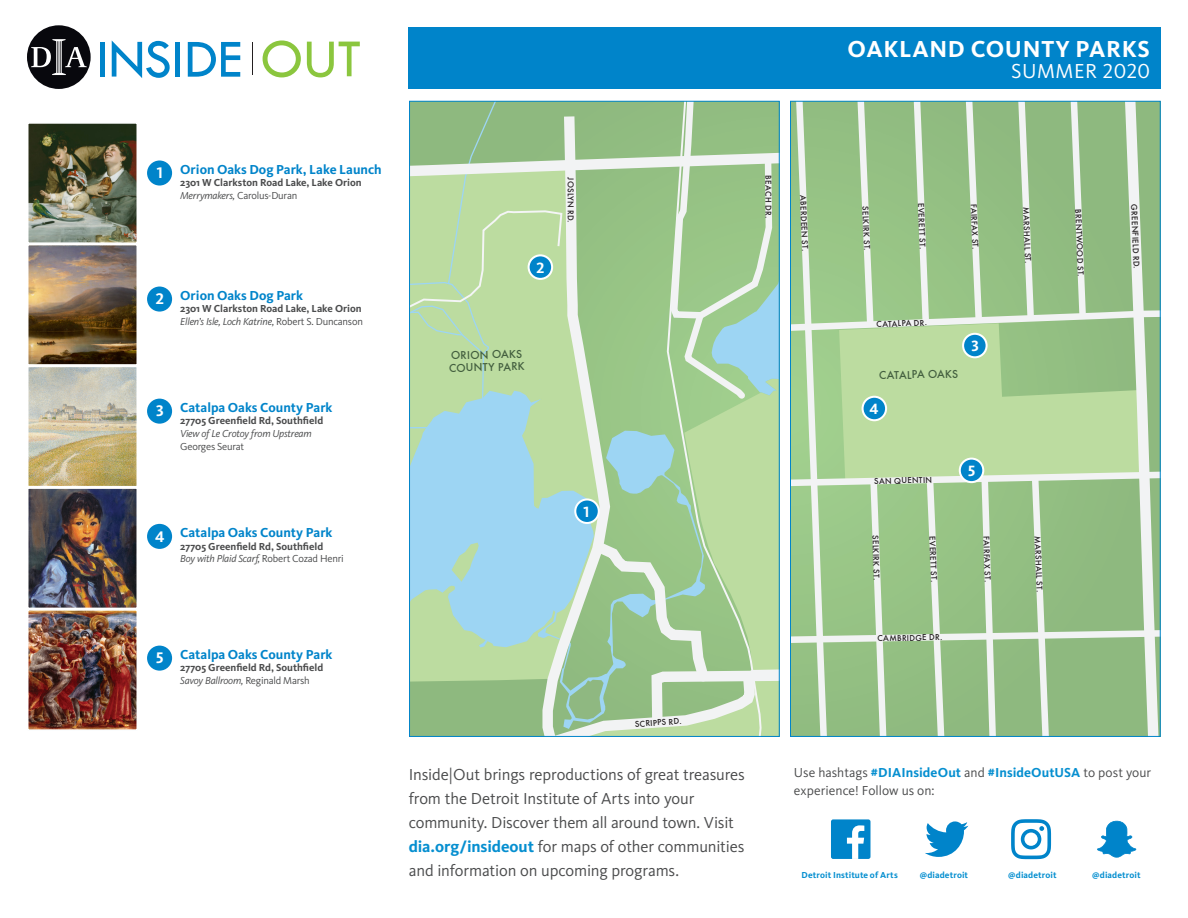
<style>
.page{position:relative;width:1188px;height:918px;background:#fff}
.page>*{position:absolute;margin:0;border:0;box-sizing:border-box;transform-origin:0 0}
.t1{font:700 24px "Kievit Pro";letter-spacing:.03em;color:#fff}
.t2{font:21px "Kievit Pro";letter-spacing:.025em;color:#fff}
.locations_and_text{font:16.5px/24px "Kievit Pro";letter-spacing:-.01em;color:#4b4c4d}
.locations_and_text-2{font:700 15.9px "Kievit Pro";color:#fff}
.t3{font:700 15.45px "Kievit Pro";color:#fff}
.locations_and_text-3{font:700 13.5px "Kievit Pro";color:#0084ca}
.locations_and_text-4{font:13.5px/18px "Kievit Pro";color:#4b4c4d}
.locations_and_text-5{font:700 10.5px/12.6px "Kievit Pro";color:#4b4c4d}
.t4{font:500 10.5px/12.5px "Futura";color:#435f3f}
.locations_and_text-6{font:700 9px "Kievit Pro";letter-spacing:.01em;color:#068fd0}
.t5{font:500 7.8px "Futura";letter-spacing:.03em;color:#231f20}
.s1{font-weight:400;font-style:italic}
.s2{font-weight:400}
.s3{font-weight:700;color:#068fd0}
</style>
<div class="page">
<svg style="left:410px;top:101px;width:369px;height:635px;background:#91be8b"></svg>
<div style="left:411px;top:648px;width:112px;height:34px;background:#bcdca0"></div>
<svg style="left:411px;top:411px;width:126px;height:237px;background:#a1d6e6"></svg>
<svg style="left:452px;top:543px;width:27px;height:39px"></svg>
<svg style="left:411px;top:427px;width:20px;height:1px"></svg>
<svg style="left:666px;top:411px;width:97px;height:20px;background:#b0d599"></svg>
<svg style="left:537px;top:411px;width:78px;height:20px;background:#bad9a5"></svg>
<svg style="left:411px;top:103px;width:367px;height:308px;background:#abcf9d"></svg>
<svg style="left:523px;top:431px;width:255px;height:304px;background:#add2ac"></svg>
<div style="left:575px;top:499px;width:24px;height:24px;background:#0084ca;border-radius:50%"></div>
<div style="left:574px;top:498px;width:26px;height:26px;border:2px solid #fff;border-radius:50%"></div>
<div style="left:529px;top:255px;width:23px;height:24px;background:#0084ca;border-radius:50%"></div>
<div style="left:528px;top:254px;width:25px;height:26px;border:2px solid #fff;border-radius:50%"></div>
<div style="left:409px;top:27px;width:752px;height:61px;background:#0084ca"></div>
<svg style="left:263px;top:40px;width:38px;height:37px"></svg>
<svg style="left:307px;top:42px;width:53px;height:35px"></svg>
<hr style="left:101px;top:42px;width:4px;height:35px;background:#0084ca">
<svg style="left:112px;top:40px;width:58px;height:38px"></svg>
<div style="left:175px;top:42px;width:5px;height:35px;background:#0084ca"></div>
<svg style="left:188px;top:42px;width:52px;height:35px"></svg>
<div style="left:27px;top:25px;width:64px;height:64px;background:#08080d;border-radius:50%"></div>
<svg style="left:31px;top:39px;width:56px;height:36px"></svg>
<hr style="left:252px;top:43px;width:1px;height:32px;background:#231f20">
<div style="left:147px;top:160px;width:25px;height:26px;background:#0084ca;border-radius:50%"></div>
<div style="left:147px;top:524px;width:25px;height:25px;background:#0084ca;border-radius:50%"></div>
<div style="left:147px;top:399px;width:25px;height:25px;background:#0084ca;border-radius:50%"></div>
<div style="left:831px;top:819px;width:39px;height:40px;background:#0084ca;border-radius:2px"></div>
<svg style="left:847px;top:825px;width:17px;height:34px"></svg>
<svg style="left:1097px;top:821px;width:39px;height:37px"></svg>
<svg style="left:925px;top:821px;width:43px;height:36px"></svg>
<svg style="left:1011px;top:819px;width:40px;height:40px"></svg>
<div style="left:147px;top:287px;width:25px;height:25px;background:#0084ca;border-radius:50%"></div>
<div style="left:147px;top:646px;width:25px;height:25px;background:#0084ca;border-radius:50%"></div>
<img style="left:28px;top:123px;width:109px;height:607px">
<svg style="left:792px;top:103px;width:367px;height:632px;background:#a5ca96"></svg>
<p class="t1" style="left:848px;top:34px;width:304px">OAKLAND COUNTY PARKS</p>
<p class="t2" style="left:1011px;top:58px;width:141px">SUMMER 2020</p>
<p class="locations_and_text-2" style="left:157px;top:163px;width:8px">1</p>
<p class="locations_and_text-3" style="left:180px;top:161px;width:203px">Orion Oaks Dog Park, Lake Launch</p>
<p class="locations_and_text-5" style="left:180px;top:176px;width:183px">2301 W Clarkston Road Lake, Lake Orion<br><span class="s1">Merrymakers,</span> <span class="s2">Carolus-Duran</span></p>
<p class="locations_and_text-2" style="left:156px;top:289px;width:10px">2</p>
<p class="locations_and_text-3" style="left:180px;top:287px;width:124px">Orion Oaks Dog Park</p>
<p class="locations_and_text-5" style="left:180px;top:302px;width:184px">2301 W Clarkston Road Lake, Lake Orion<br><span class="s1">Ellen’s Isle, Loch Katrine,</span> <span class="s2">Robert S. Duncanson</span></p>
<p class="locations_and_text-2" style="left:156px;top:402px;width:9px">3</p>
<p class="locations_and_text-3" style="left:180px;top:399px;width:154px">Catalpa Oaks County Park</p>
<p class="locations_and_text-5" style="left:180px;top:414px;width:145px">27705 Greenfield Rd, Southfield<br><span class="s1">View of Le Crotoy from Upstream<br></span><span class="s2">Georges Seurat</span></p>
<p class="locations_and_text-2" style="left:155px;top:527px;width:11px">4</p>
<p class="locations_and_text-3" style="left:180px;top:524px;width:154px">Catalpa Oaks County Park</p>
<p class="locations_and_text-5" style="left:180px;top:540px;width:165px">27705 Greenfield Rd, Southfield<br><span class="s1">Boy with Plaid Scarf,</span> <span class="s2">Robert Cozad Henri</span></p>
<p class="locations_and_text-2" style="left:156px;top:649px;width:9px">5</p>
<p class="locations_and_text-3" style="left:180px;top:646px;width:154px">Catalpa Oaks County Park</p>
<p class="locations_and_text-5" style="left:180px;top:661px;width:145px">27705 Greenfield Rd, Southfield<br><span class="s1">Savoy Ballroom,</span> <span class="s2">Reginald Marsh</span></p>
<p class="t3" style="left:536px;top:258px;width:9px">2</p>
<p class="t5" style="left:576px;top:177px;width:47px;rotate:90deg">JOSLYN RD.</p>
<p class="t5" style="left:773px;top:175px;width:44px;rotate:90deg">BEACH DR.</p>
<p class="t4" style="left:448px;top:349px;width:77px;rotate:-1deg">ORION OAKS<br>COUNTY PARK</p>
<p class="t3" style="left:583px;top:502px;width:7px">1</p>
<p class="t5" style="left:808px;top:195px;width:57px;rotate:88deg">ABERDEEN ST.</p>
<p class="t5" style="left:871px;top:206px;width:46px;rotate:88deg">SELKIRK ST.</p>
<p class="t5" style="left:926px;top:203px;width:48px;rotate:88deg">EVERETT ST.</p>
<p class="t5" style="left:979px;top:204px;width:47px;rotate:88deg">FAIRFAX ST.</p>
<p class="t5" style="left:876px;top:319px;width:52px;rotate:-2deg">CATALPA DR.</p>
<p class="t4" style="left:879px;top:369px;width:81px;rotate:-1deg">CATALPA OAKS</p>
<p class="t3" style="left:869px;top:399px;width:11px">4</p>
<p class="t3" style="left:971px;top:336px;width:9px">3</p>
<p class="t5" style="left:874px;top:476px;width:59px;rotate:-1deg">SAN QUENTIN</p>
<p class="t5" style="left:881px;top:535px;width:46px;rotate:88deg">SELKIRK ST.</p>
<p class="t5" style="left:938px;top:536px;width:48px;rotate:88deg">EVERETT ST.</p>
<p class="t3" style="left:968px;top:461px;width:9px">5</p>
<p class="t5" style="left:992px;top:536px;width:47px;rotate:88deg">FAIRFAX ST.</p>
<p class="t5" style="left:877px;top:633px;width:66px;rotate:-1deg">CAMBRIDGE DR.</p>
<p class="t5" style="left:634px;top:719px;width:48px;rotate:-4deg">SCRIPPS RD.</p>
<p class="t5" style="left:1031px;top:207px;width:58px;rotate:88deg">MARSHALL ST.</p>
<p class="t5" style="left:1043px;top:536px;width:58px;rotate:88deg">MARSHALL ST.</p>
<p class="t5" style="left:1084px;top:209px;width:69px;rotate:88deg">BRENTWOOD ST.</p>
<p class="t5" style="left:1140px;top:204px;width:66px;rotate:88deg">GREENFIELD RD.</p>
<p class="locations_and_text" style="left:409px;top:762px;width:338px">Inside|Out brings reproductions of great treasures from the Detroit Institute of Arts into your community. Discover them all around town. Visit <span class="s3">dia.org/insideout</span> for maps of other communities and information on upcoming programs.</p>
<p class="locations_and_text-4" style="left:794px;top:764px;width:359px">Use hashtags <span class="s3">#DIAInsideOut</span> and <span class="s3">#InsideOutUSA</span> to post your experience! Follow us on:</p>
<p class="locations_and_text-6" style="left:801px;top:870px;width:98px">Detroit Institute of Arts</p>
<p class="locations_and_text-6" style="left:920px;top:870px;width:50px">@diadetroit</p>
<p class="locations_and_text-6" style="left:1008px;top:870px;width:50px">@diadetroit</p>
<p class="locations_and_text-6" style="left:1092px;top:870px;width:50px">@diadetroit</p>
</div>
